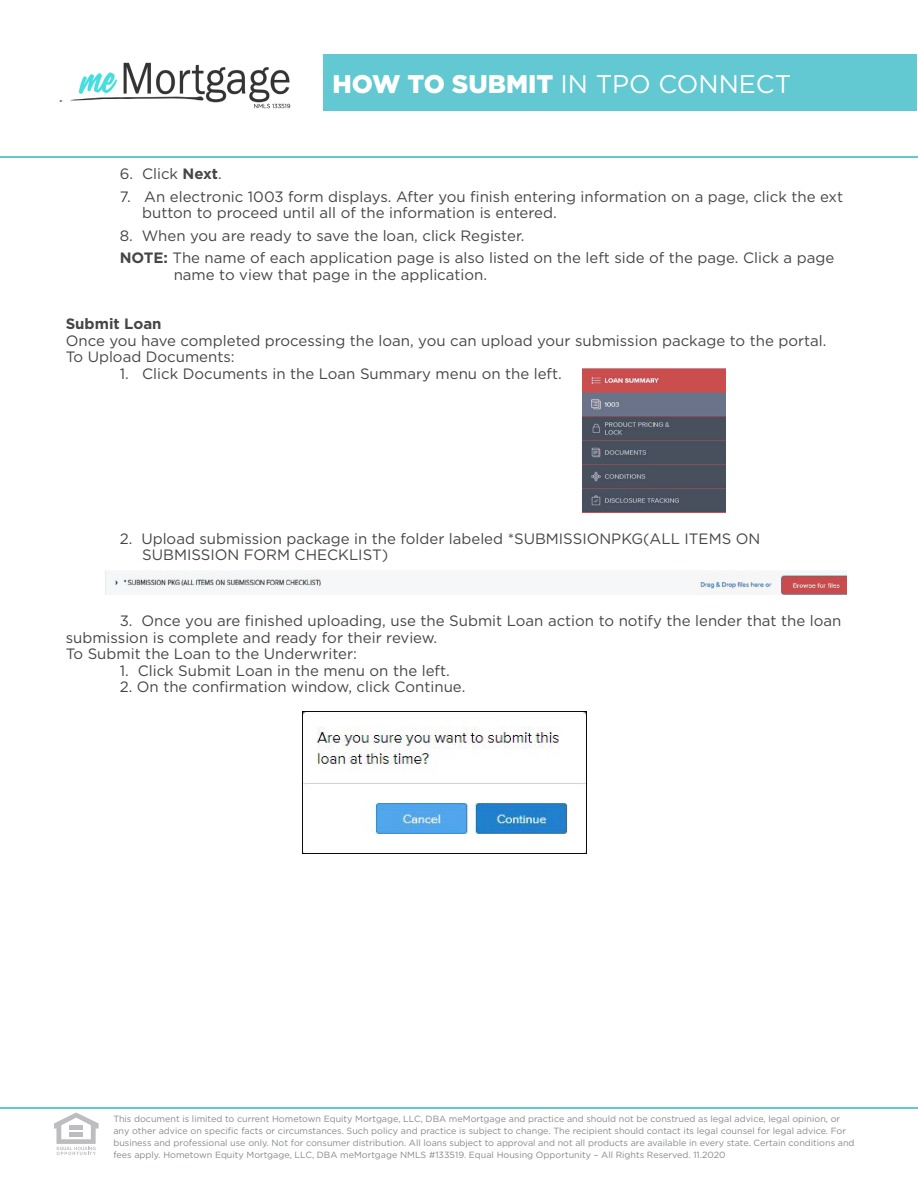
<style>
.page{position:relative;width:918px;height:1188px;background:#fff}
.page>*{position:absolute;margin:0;border:0;box-sizing:border-box;transform-origin:0 0}
.t1{font:25.5px "Gotham";color:#fff}
.t2{font:15px "Gotham";color:#454647}
.t3{font:700 15px "Gotham";color:#454647}
.t4{font:9px/12px "Gotham";color:#87898c}
.s1{font-weight:900}
.s2{font-weight:700}
</style>
<div class="page">
<div style="left:323px;top:55px;width:594px;height:56px;background:#62c8d1"></div>
<svg style="left:54px;top:1113px;width:45px;height:42px"></svg>
<div style="left:69px;top:1125px;width:14px;height:5px;background:#bcbdc0"></div>
<div style="left:69px;top:1132px;width:14px;height:5px;background:#bcbdc0"></div>
<hr style="left:0;top:1107px;width:918px;height:2px;background:#62c8d1">
<img style="left:59px;top:62px;width:232px;height:47px">
<hr style="left:0;top:156px;width:918px;height:1px;background:#62c8d1">
<img style="left:582px;top:368px;width:143px;height:144px">
<img style="left:105px;top:570px;width:742px;height:25px">
<img style="left:302px;top:712px;width:285px;height:141px">
<p class="t1" style="left:332px;top:67px;width:460px"><span class="s1">HOW TO SUBMIT</span> IN TPO CONNECT</p>
<p class="t2" style="left:120px;top:165px;width:104px">6. Click <span class="s2">Next</span>.</p>
<p class="t2" style="left:120px;top:187px;width:725px">7. An electronic 1003 form displays. After you finish entering information on a page, click the ext</p>
<p class="t2" style="left:142px;top:204px;width:416px">button to proceed until all of the information is entered.</p>
<p class="t2" style="left:120px;top:226px;width:406px">8. When you are ready to save the loan, click Register.</p>
<p class="t2" style="left:120px;top:249px;width:716px"><span class="s2">NOTE:</span> The name of each application page is also listed on the left side of the page. Click a page</p>
<p class="t2" style="left:174px;top:265px;width:315px">name to view that page in the application.</p>
<p class="t3" style="left:66px;top:314px;width:97px">Submit Loan</p>
<p class="t2" style="left:66px;top:331px;width:762px">Once you have completed processing the loan, you can upload your submission package to the portal.</p>
<p class="t2" style="left:66px;top:348px;width:171px">To Upload Documents:</p>
<p class="t2" style="left:120px;top:364px;width:444px">1. Click Documents in the Loan Summary menu on the left.</p>
<p class="t2" style="left:120px;top:529px;width:642px">2. Upload submission package in the folder labeled *SUBMISSIONPKG(ALL ITEMS ON</p>
<p class="t2" style="left:142px;top:546px;width:248px">SUBMISSION FORM CHECKLIST)</p>
<p class="t2" style="left:120px;top:612px;width:723px">3. Once you are finished uploading, use the Submit Loan action to notify the lender that the loan</p>
<p class="t2" style="left:66px;top:628px;width:373px">submission is complete and ready for their review.</p>
<p class="t2" style="left:66px;top:645px;width:293px">To Submit the Loan to the Underwriter:</p>
<p class="t2" style="left:120px;top:661px;width:332px">1. Click Submit Loan in the menu on the left.</p>
<p class="t2" style="left:120px;top:678px;width:347px">2. On the confirmation window, click Continue.</p>
<p class="t4" style="left:113px;top:1113px;width:743px">This document is limited to current Hometown Equity Mortgage, LLC, DBA meMortgage and practice and should not be construed as legal advice, legal opinion, or any other advice on specific facts or circumstances. Such policy and practice is subject to change. The recipient should contact its legal counsel for legal advice. For business and professional use only. Not for consumer distribution. All loans subject to approval and not all products are available in every state. Certain conditions and fees apply. Hometown Equity Mortgage, LLC, DBA meMortgage NMLS #133519. Equal Housing Opportunity – All Rights Reserved. 11.2020</p>
</div>
